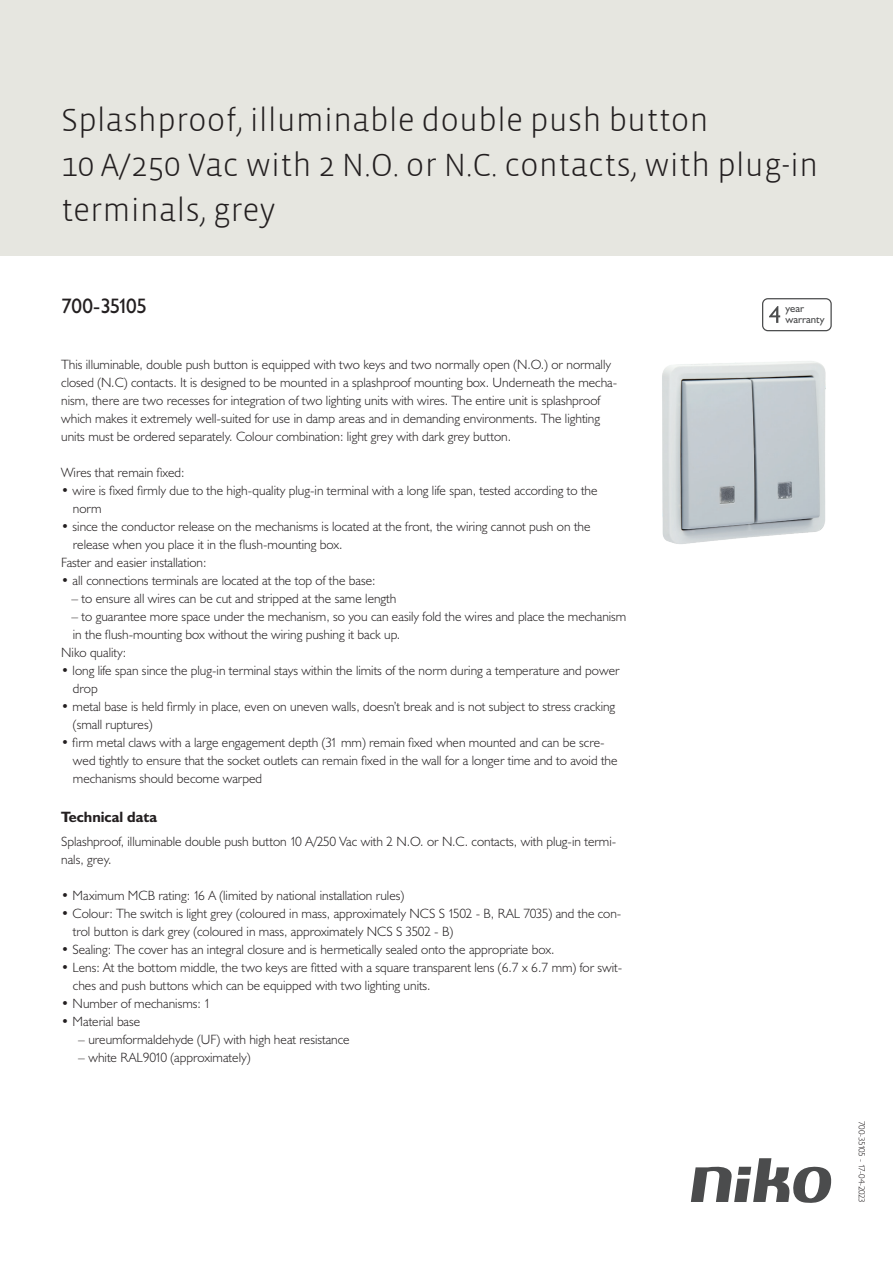
<style>
.page{position:relative;width:893px;height:1263px;background:#fff}
.page>*{position:absolute;margin:0;border:0;box-sizing:border-box;transform-origin:0 0}
.Title_datasheets{font:300 33px/45px "Vista Sans";color:#231f20}
.Article_number{font:21px "Humanist 521 BT";letter-spacing:-.035em;color:#231f20}
.Titles_parts{font:700 15px "Humanist 521 BT";color:#231f20}
.USP_Bullets{font:300 13.5px/18px "Humanist 521 BT";color:#231f20}
.Platte_tekst_CAB{font:300 13.5px/18px "Humanist 521 BT";color:#231f20}
.USP_Bullets_level_2{font:300 13.5px "Humanist 521 BT";color:#231f20}
.t1{font:10.8px/10.8px "Humanist 521 BT";color:#4b4c4d}
.Revision{font:300 9px "Humanist 521 BT";letter-spacing:-.05em;color:#231f20}
</style>
<div class="page">
<svg style="left:691px;top:1158px;width:141px;height:45px"></svg>
<div style="left:0;top:0;width:893px;height:255px;background:#e6e6e0"></div>
<svg style="left:762px;top:298px;width:70px;height:33px"></svg>
<img style="left:662px;top:361px;width:164px;height:183px">
<p class="Title_datasheets" style="left:61px;top:98px;width:759px">Splashproof, illuminable double push button<br>10 A/250 Vac with 2 N.O. or N.C. contacts, with plug-in terminals, grey</p>
<p class="Article_number" style="left:61px;top:293px;width:87px">700-35105</p>
<p class="Platte_tekst_CAB" style="left:61px;top:355px;width:558px">This illuminable, double push button is equipped with two keys and two normally open (N.O.) or normally closed (N.C) contacts. It is designed to be mounted in a splashproof mounting box. Underneath the mecha&shy;nism, there are two recesses for integration of two lighting units with wires. The entire unit is splashproof which makes it extremely well-suited for use in damp areas and in demanding environments. The lighting units must be ordered separately. Colour combination: light grey with dark grey button.</p>
<p class="USP_Bullets" style="left:61px;top:463px;width:125px">Wires that remain fixed:</p>
<p class="USP_Bullets" style="left:73px;top:481px;width:526px;text-indent:-12px">• wire is fixed firmly due to the high-quality plug-in terminal with a long life span, tested according to the norm</p>
<p class="USP_Bullets" style="left:73px;top:517px;width:519px;text-indent:-12px">• since the conductor release on the mechanisms is located at the front, the wiring cannot push on the release when you place it in the flush-mounting box.</p>
<p class="USP_Bullets" style="left:61px;top:553px;width:147px">Faster and easier installation:</p>
<p class="USP_Bullets" style="left:61px;top:571px;width:316px">• all connections terminals are located at the top of the base:</p>
<p class="USP_Bullets" style="left:71px;top:589px;width:326px">– to ensure all wires can be cut and stripped at the same length</p>
<p class="USP_Bullets" style="left:71px;top:607px;width:556px">– to guarantee more space under the mechanism, so you can easily fold the wires and place the mechanism in the flush-mounting box without the wiring pushing it back up.</p>
<p class="USP_Bullets" style="left:61px;top:643px;width:66px">Niko quality:</p>
<p class="USP_Bullets" style="left:73px;top:661px;width:548px;text-indent:-12px">• long life span since the plug-in terminal stays within the limits of the norm during a temperature and power drop</p>
<p class="USP_Bullets" style="left:73px;top:697px;width:544px;text-indent:-12px">• metal base is held firmly in place, even on uneven walls, doesn’t break and is not subject to stress cracking (small ruptures)</p>
<p class="USP_Bullets" style="left:73px;top:733px;width:546px;text-indent:-12px">• firm metal claws with a large engagement depth (31 mm) remain fixed when mounted and can be scre&shy;wed tightly to ensure that the socket outlets can remain fixed in the wall for a longer time and to avoid the mechanisms should become warped</p>
<p class="Titles_parts" style="left:61px;top:807px;width:98px">Technical data</p>
<p class="Platte_tekst_CAB" style="left:61px;top:832px;width:556px">Splashproof, illuminable double push button 10 A/250 Vac with 2 N.O. or N.C. contacts, with plug-in termi&shy;nals, grey.</p>
<p class="USP_Bullets" style="left:61px;top:886px;width:344px">• Maximum MCB rating: 16 A (limited by national installation rules)</p>
<p class="USP_Bullets" style="left:73px;top:904px;width:550px;text-indent:-12px">• Colour: The switch is light grey (coloured in mass, approximately NCS S 1502 - B, RAL 7035) and the con&shy;trol button is dark grey (coloured in mass, approximately NCS S 3502 - B)</p>
<p class="USP_Bullets" style="left:61px;top:940px;width:495px">• Sealing: The cover has an integral closure and is hermetically sealed onto the appropriate box.</p>
<p class="USP_Bullets" style="left:73px;top:958px;width:551px;text-indent:-12px">• Lens: At the bottom middle, the two keys are fitted with a square transparent lens (6.7 x 6.7 mm) for swit&shy;ches and push buttons which can be equipped with two lighting units.</p>
<p class="USP_Bullets" style="left:61px;top:994px;width:151px">• Number of mechanisms: 1</p>
<p class="USP_Bullets" style="left:61px;top:1012px;width:81px">• Material base</p>
<p class="USP_Bullets_level_2" style="left:78px;top:1031px;width:273px">– ureumformaldehyde (UF) with high heat resistance</p>
<p class="USP_Bullets_level_2" style="left:78px;top:1049px;width:174px">– white RAL9010 (approximately)</p>
<p class="t1" style="left:785px;top:303px;width:41px">year warranty</p>
<p class="Revision" style="left:868px;top:1121px;width:83px;rotate:90deg">700-35105 - 17-04-2023</p>
</div>
